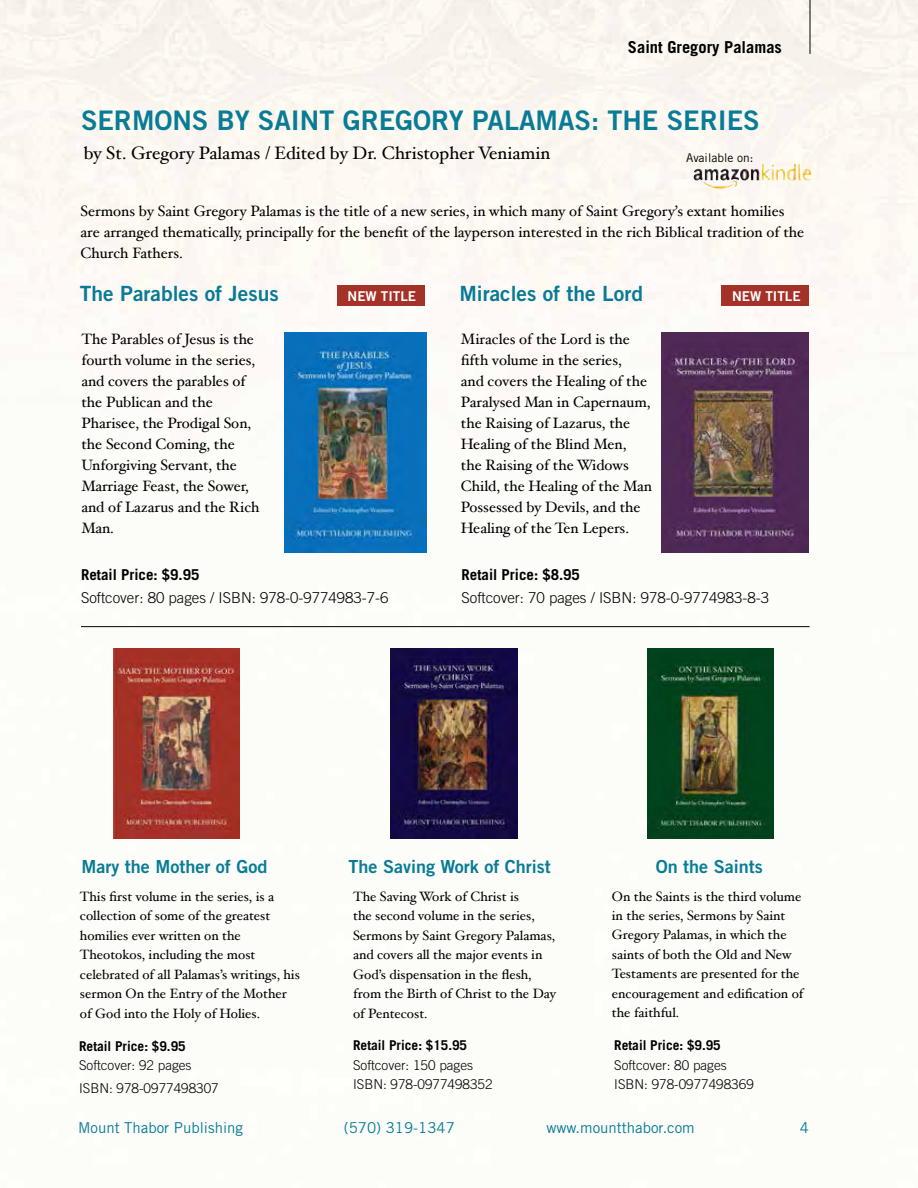
<style>
.page{position:relative;width:918px;height:1188px;background:#fff}
.page>*{position:absolute;margin:0;border:0;box-sizing:border-box;transform-origin:0 0}
.t1{font:27px "Trade Gothic Bold Two";color:#087b96}
.t2{font:21px "Trade Gothic Bold Two";color:#087b96}
.t3{font:18px "Hoefler Text";color:#000}
.t4{font:18px "Trade Gothic Bold Two";color:#087b96}
.t5{font:700 16.5px "Trade Gothic";color:#000}
.t6{font:15px/21px "Hoefler Text";color:#000}
.t7{font:300 15px "Trade Gothic";color:#000}
.t8{font:15px "Trade Gothic";color:#087b96}
.t9{font:700 15px "Trade Gothic";color:#000}
.t10{font:13.5px/19.5px "Hoefler Text";color:#000}
.t11{font:300 13.5px/19.5px "Trade Gothic";color:#000}
.t12{font:700 13.5px "Trade Gothic";color:#000}
.t13{font:13.5px "Trade Gothic Bold Two";color:#fff}
.t14{font:12px "Trade Gothic";color:#000}
</style>
<div class="page">
<img style="left:0;top:0;width:918px;height:839px">
<img style="left:662px;top:333px;width:146px;height:219px">
<img style="left:113px;top:648px;width:127px;height:190px">
<img style="left:391px;top:648px;width:127px;height:190px">
<img style="left:647px;top:648px;width:127px;height:190px">
<img style="left:284px;top:333px;width:142px;height:220px">
<hr style="left:810px;top:0;width:1px;height:54px;background:#000">
<hr style="left:81px;top:626px;width:729px;height:1px;background:#000">
<div style="left:337px;top:285px;width:88px;height:21px;background:#a43228"></div>
<div style="left:722px;top:285px;width:87px;height:21px;background:#a43228"></div>
<img style="left:693px;top:164px;width:119px;height:17px">
<p class="t5" style="left:628px;top:37px;width:156px">Saint Gregory Palamas</p>
<h1 class="t1" style="left:81px;top:103px;width:680px">SERMONS BY SAINT GREGORY PALAMAS: THE SERIES</h1>
<p class="t3" style="left:84px;top:143px;width:468px">by St. Gregory Palamas / Edited by Dr. Christopher Veniamin</p>
<p class="t14" style="left:686px;top:151px;width:69px">Available on:</p>
<p class="t6" style="left:81px;top:201px;width:725px">Sermons by Saint Gregory Palamas is the title of a new series, in which many of Saint Gregory’s extant homilies are arranged thematically, principally for the benefit of the layperson interested in the rich Biblical tradition of the<br>Church Fathers.</p>
<h2 class="t2" style="left:80px;top:281px;width:200px">The Parables of Jesus</h2>
<h2 class="t2" style="left:459px;top:281px;width:185px">Miracles of the Lord</h2>
<p class="t13" style="left:348px;top:288px;width:70px">NEW TITLE</p>
<p class="t13" style="left:732px;top:288px;width:70px">NEW TITLE</p>
<p class="t6" style="left:81px;top:329px;width:180px">The Parables of Jesus is the fourth volume in the series, and covers the parables of the Publican and the<br>Pharisee, the Prodigal Son, the Second Coming, the<br>Unforgiving Servant, the<br>Marriage Feast, the Sower, and of Lazarus and the Rich<br>Man.</p>
<p class="t9" style="left:81px;top:565px;width:120px">Retail Price: $9.95</p>
<p class="t7" style="left:81px;top:588px;width:309px">Softcover: 80 pages / ISBN: 978-0-9774983-7-6</p>
<p class="t6" style="left:461px;top:329px;width:193px">Miracles of the Lord is the fifth volume in the series,<br>and covers the Healing of the<br>Paralysed Man in Capernaum, the Raising of Lazarus, the<br>Healing of the Blind Men,<br>the Raising of the Widows<br>Child, the Healing of the Man<br>Possessed by Devils, and the<br>Healing of the Ten Lepers.</p>
<p class="t9" style="left:462px;top:565px;width:120px">Retail Price: $8.95</p>
<p class="t7" style="left:462px;top:588px;width:309px">Softcover: 70 pages / ISBN: 978-0-9774983-8-3</p>
<p class="t4" style="left:81px;top:855px;width:187px">Mary the Mother of God</p>
<p class="t4" style="left:349px;top:855px;width:204px">The Saving Work of Christ</p>
<p class="t4" style="left:656px;top:855px;width:108px">On the Saints</p>
<p class="t10" style="left:80px;top:886px;width:221px">This first volume in the series, is a collection of some of the greatest homilies ever written on the Theotokos, including the most celebrated of all Palamas’s writings, his sermon On the Entry of the Mother of God into the Holy of Holies.</p>
<p class="t10" style="left:353px;top:886px;width:204px">The Saving Work of Christ is<br>the second volume in the series,<br>Sermons by Saint Gregory Palamas, and covers all the major events in<br>God’s dispensation in the flesh, from the Birth of Christ to the Day of Pentecost.</p>
<p class="t10" style="left:612px;top:886px;width:193px">On the Saints is the third volume in the series, Sermons by Saint<br>Gregory Palamas, in which the saints of both the Old and New<br>Testaments are presented for the encouragement and edification of the faithful.</p>
<p class="t12" style="left:79px;top:1038px;width:108px">Retail Price: $9.95</p>
<p class="t11" style="left:79px;top:1054px;width:141px;line-height:22.5px">Softcover: 92 pages<br>ISBN: 978-0977498307</p>
<p class="t12" style="left:353px;top:1037px;width:116px">Retail Price: $15.95</p>
<p class="t11" style="left:353px;top:1055px;width:141px">Softcover: 150 pages<br>ISBN: 978-0977498352</p>
<p class="t12" style="left:614px;top:1037px;width:108px">Retail Price: $9.95</p>
<p class="t11" style="left:614px;top:1055px;width:141px">Softcover: 80 pages<br>ISBN: 978-0977498369</p>
<p class="t8" style="left:78px;top:1119px;width:167px">Mount Thabor Publishing</p>
<p class="t8" style="left:344px;top:1119px;width:113px">(570) 319-1347</p>
<p class="t8" style="left:546px;top:1119px;width:150px">www.mountthabor.com</p>
<p class="t8" style="left:800px;top:1119px;width:11px">4</p>
</div>
